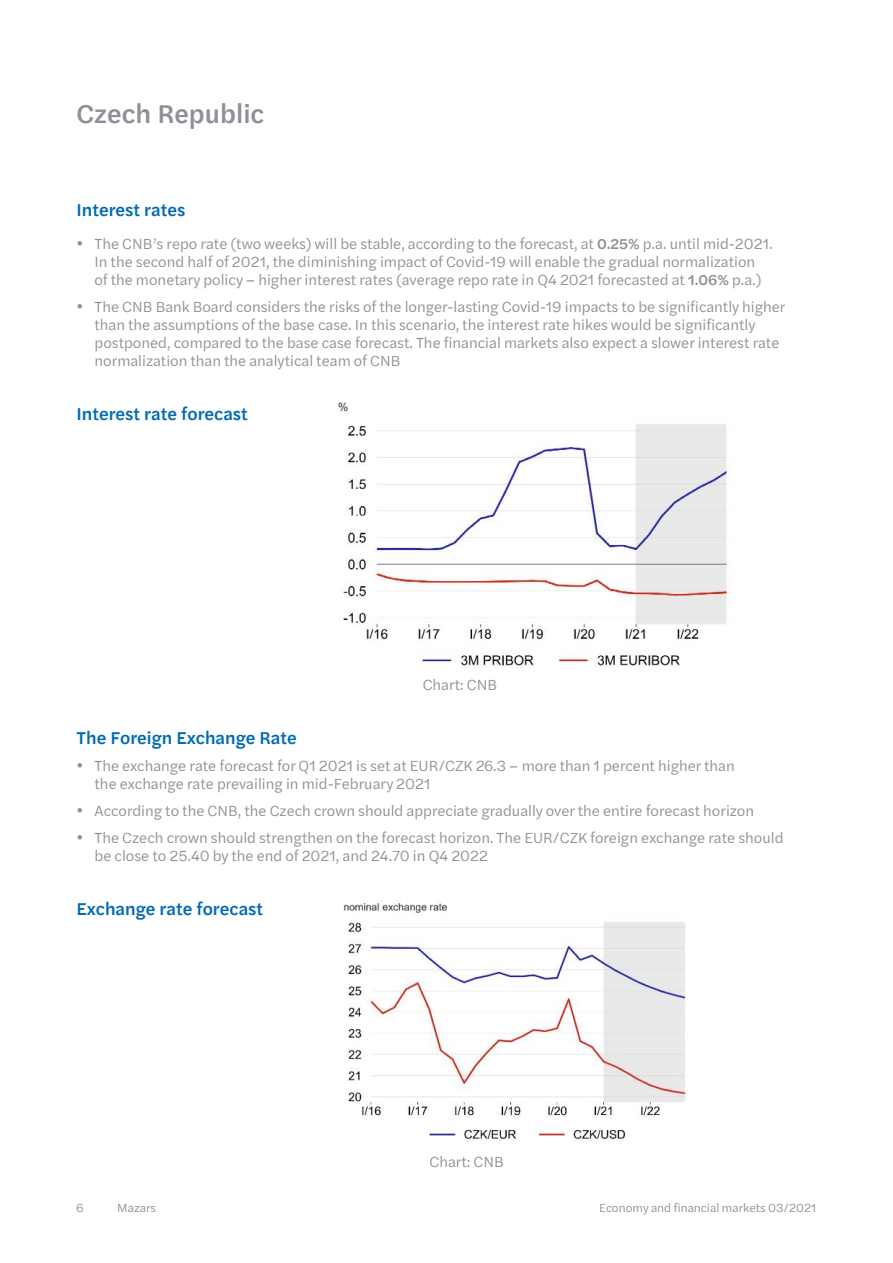
<style>
.page{position:relative;width:893px;height:1263px;background:#fff}
.page>*{position:absolute;margin:0;border:0;box-sizing:border-box;transform-origin:0 0}
.t1{font:500 27px "Halyard Text";color:#8d9197}
.t2{font:500 18px "Halyard Text";color:#006ab3}
.t3{font:15px/18px "Halyard Text";color:#8d9197}
.t4{font:12px "Halyard Text";color:#8d9197}
.s1{font-weight:500}
</style>
<div class="page">
<img style="left:338px;top:402px;width:394px;height:265px">
<img style="left:343px;top:901px;width:345px;height:239px">
<h1 class="t1" style="left:77px;top:94px;width:189px">Czech Republic</h1>
<p class="t2" style="left:77px;top:197px;width:110px">Interest rates</p>
<p class="t3" style="left:77px;top:234px;width:698px;text-align:center">• The CNB’s repo rate (two weeks) will be stable, according to the forecast, at <span class="s1">0.25%</span> p.a. until mid-2021.<br>In the second half of 2021, the diminishing impact of Covid-19 will enable the gradual normalization<br>of the monetary policy – higher interest rates (average repo rate in Q4 2021 forecasted at <span class="s1">1.06%</span> p.a.)</p>
<p class="t3" style="left:95px;top:297px;width:692px;text-indent:-18px">• The CNB Bank Board considers the risks of the longer-lasting Covid-19 impacts to be significantly higher than the assumptions of the base case. In this scenario, the interest rate hikes would be significantly postponed, compared to the base case forecast. The financial markets also expect a slower interest rate normalization than the analytical team of CNB</p>
<p class="t2" style="left:77px;top:401px;width:173px">Interest rate forecast</p>
<p class="t3" style="left:423px;top:675px;width:76px">Chart: CNB</p>
<p class="t2" style="left:77px;top:725px;width:222px">The Foreign Exchange Rate</p>
<p class="t3" style="left:95px;top:756px;width:642px;text-indent:-18px">• The exchange rate forecast for Q1 2021 is set at EUR/CZK 26.3 – more than 1 percent higher than the exchange rate prevailing in mid-February 2021</p>
<p class="t3" style="left:77px;top:801px;width:679px">• According to the CNB, the Czech crown should appreciate gradually over the entire forecast horizon</p>
<p class="t3" style="left:95px;top:828px;width:690px;text-indent:-18px">• The Czech crown should strengthen on the forecast horizon. The EUR/CZK foreign exchange rate should be close to 25.40 by the end of 2021, and 24.70 in Q4 2022</p>
<p class="t2" style="left:77px;top:896px;width:188px">Exchange rate forecast</p>
<p class="t4" style="left:77px;top:1199px;width:8px">6</p>
<p class="t4" style="left:117px;top:1199px;width:40px">Mazars</p>
<p class="t3" style="left:429px;top:1152px;width:76px">Chart: CNB</p>
<p class="t4" style="left:599px;top:1199px;width:219px">Economy and financial markets 03/2021</p>
</div>
